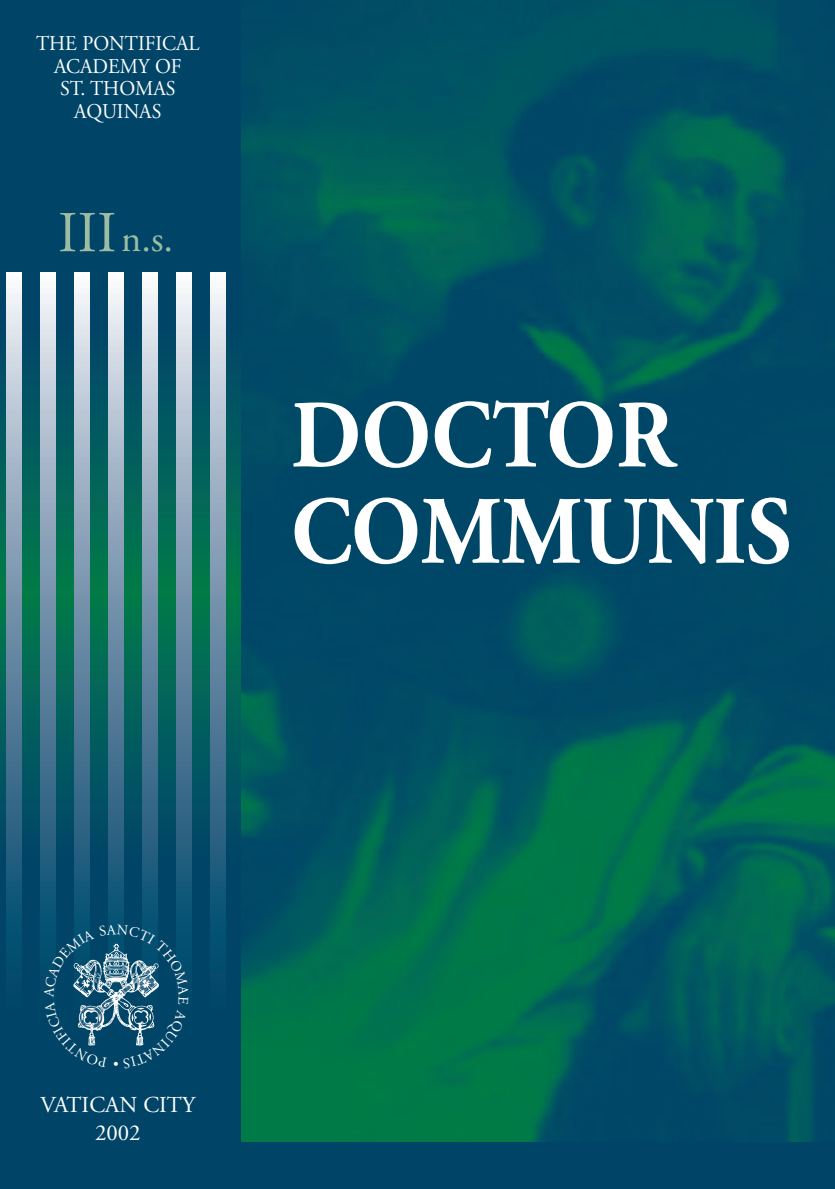
<style>
.page{position:relative;width:835px;height:1189px;background:#fff}
.page>*{position:absolute;margin:0;border:0;box-sizing:border-box;transform-origin:0 0}
.t1{font:700 96.25px/96.2px "Adobe Garamond";color:#fff;scale:.92 1}
.t2{font:38.5px "Adobe Garamond";color:#9cbca4}
.t3{font:22.75px/27.3px "Adobe Garamond";color:#fff;text-align:center}
.t4{font:21px/22.8px "Adobe Garamond";color:#fff;text-align:center;scale:.95 1}
.t5{font:14.35px "Adobe Garamond";color:#fff}
.s1{font-size:57.75px}
</style>
<div class="page">
<div style="left:0;top:0;width:834px;height:1189px;background:#004567"></div>
<svg style="left:0;top:331px;width:242px;height:524px"></svg>
<svg style="left:6px;top:272px;width:15px;height:678px;background:#7697ae"></svg>
<svg style="left:40px;top:272px;width:15px;height:678px;background:#7a99b0"></svg>
<svg style="left:74px;top:272px;width:15px;height:652px;background:#7b9ab0"></svg>
<svg style="left:108px;top:272px;width:15px;height:652px;background:#7b9ab0"></svg>
<svg style="left:142px;top:272px;width:15px;height:652px;background:#7b9ab0"></svg>
<svg style="left:176px;top:272px;width:15px;height:678px;background:#7a99b0"></svg>
<svg style="left:210px;top:272px;width:15px;height:678px;background:#7697ae"></svg>
<img style="left:242px;top:0;width:592px;height:1141px">
<svg style="left:44px;top:924px;width:145px;height:122px"></svg>
<p class="t4" style="left:36px;top:34px;width:174px">THE PONTIFICAL<br>ACADEMY OF<br>ST. THOMAS<br>AQUINAS</p>
<h2 class="t2" style="left:58px;top:224px;width:117px"><span class="s1">III</span>n.s.</h2>
<h1 class="t1" style="left:291px;top:396px;width:545px">DOCTOR<br>COMMUNIS</h1>
<p class="t5" style="left:119px;top:1069px;width:7px;rotate:-180deg">•</p>
<p class="t3" style="left:40px;top:1093px;width:156px">VATICAN CITY<br>2002</p>
</div>
